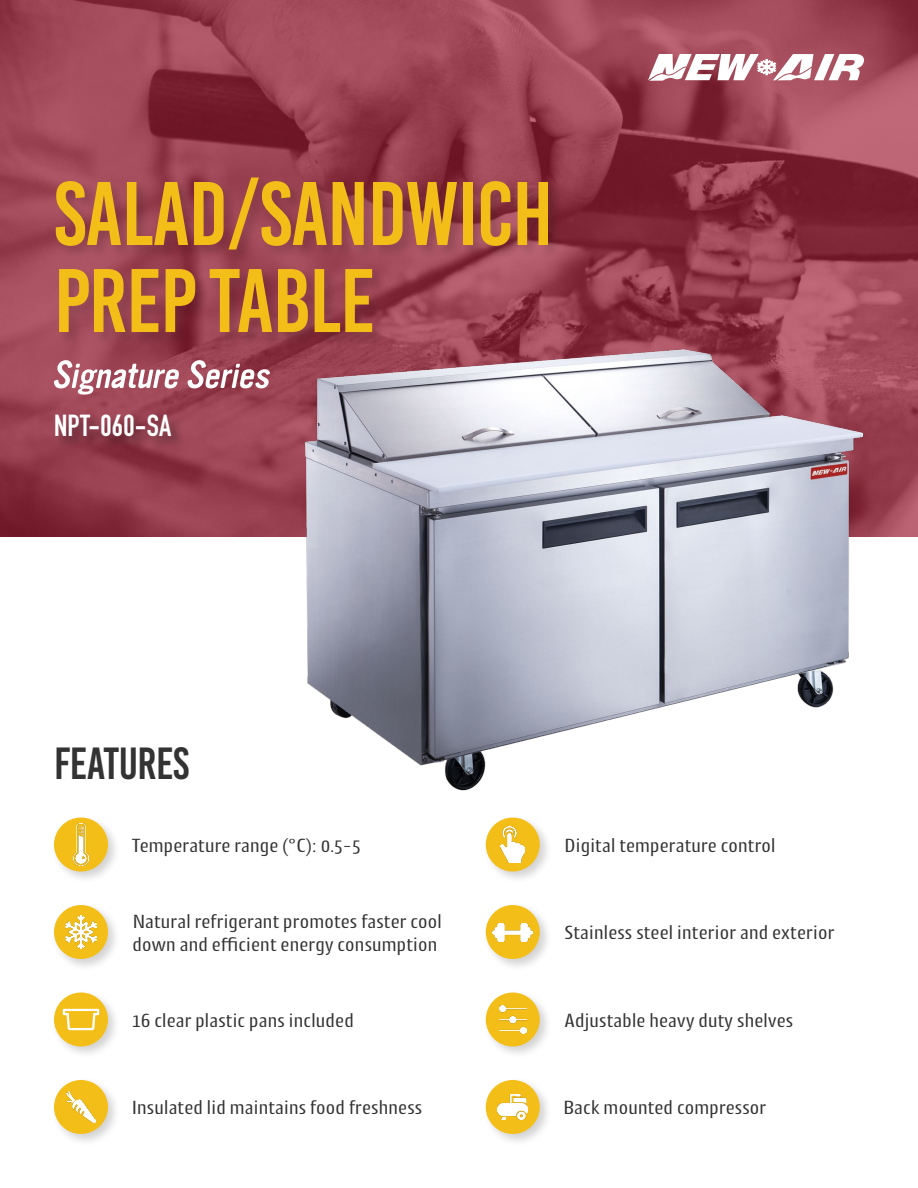
<style>
.page{position:relative;width:918px;height:1188px;background:#fff}
.page>*{position:absolute;margin:0;border:0;box-sizing:border-box;transform-origin:0 0}
.t1{font:90px/87px "Bebas Kai";letter-spacing:-.01em;color:#f4be18}
.t2{font:45px "Bebas Kai";letter-spacing:-.01em;color:#333}
.t3{font:700 30px "DIN Condensed";letter-spacing:.01em;color:#fff}
.t4{font:19.5px/22.5px "Cantiga";color:#333}
</style>
<div class="page">
<svg style="left:0;top:0;width:918px;height:537px;background:#98404f"></svg>
<div style="left:55px;top:176px;width:508px;height:171px;background:#000;opacity:.15"></div>
<div style="left:54px;top:413px;width:132px;height:38px;background:#000;opacity:.35"></div>
<div style="left:51px;top:814px;width:70px;height:70px;background:#000;opacity:.18"></div>
<div style="left:54px;top:818px;width:54px;height:54px;background:#f4be18;border-radius:50%"></div>
<img style="left:73px;top:824px;width:16px;height:42px">
<div style="left:51px;top:902px;width:70px;height:70px;background:#000;opacity:.18"></div>
<div style="left:54px;top:905px;width:54px;height:54px;background:#f4be18;border-radius:50%"></div>
<img style="left:66px;top:915px;width:30px;height:34px">
<div style="left:483px;top:814px;width:69px;height:70px;background:#000;opacity:.18"></div>
<div style="left:486px;top:818px;width:54px;height:54px;background:#f4be18;border-radius:50%"></div>
<img style="left:501px;top:826px;width:24px;height:37px">
<div style="left:483px;top:989px;width:69px;height:70px;background:#000;opacity:.18"></div>
<div style="left:486px;top:993px;width:54px;height:54px;background:#f4be18;border-radius:50%"></div>
<img style="left:499px;top:1006px;width:27px;height:28px">
<div style="left:483px;top:902px;width:69px;height:70px;background:#000;opacity:.18"></div>
<div style="left:486px;top:905px;width:54px;height:54px;background:#f4be18;border-radius:50%"></div>
<img style="left:493px;top:923px;width:40px;height:18px">
<svg style="left:54px;top:360px;width:125px;height:35px"></svg>
<svg style="left:187px;top:360px;width:83px;height:28px"></svg>
<svg style="left:648px;top:54px;width:216px;height:27px"></svg>
<div style="left:51px;top:1077px;width:70px;height:70px;background:#000;opacity:.18"></div>
<div style="left:54px;top:1080px;width:54px;height:54px;background:#f4be18;border-radius:50%"></div>
<img style="left:66px;top:1091px;width:30px;height:32px">
<div style="left:51px;top:989px;width:70px;height:70px;background:#000;opacity:.18"></div>
<div style="left:54px;top:993px;width:54px;height:54px;background:#f4be18;border-radius:50%"></div>
<svg style="left:62px;top:1008px;width:38px;height:23px"></svg>
<img style="left:270px;top:333px;width:614px;height:458px">
<div style="left:483px;top:1077px;width:69px;height:70px;background:#000;opacity:.18"></div>
<div style="left:486px;top:1080px;width:54px;height:54px;background:#f4be18;border-radius:50%"></div>
<img style="left:498px;top:1094px;width:30px;height:26px">
<h1 class="t1" style="left:54px;top:171px;width:501px">SALAD/SANDWICH<br>PREP TABLE</h1>
<h3 class="t3" style="left:54px;top:405px;width:119px">NPT-060-SA</h3>
<h2 class="t2" style="left:54px;top:739px;width:137px">FEATURES</h2>
<p class="t4" style="left:131px;top:833px;width:231px">Temperature range (°C): 0.5-5</p>
<p class="t4" style="left:132px;top:910px;width:311px">Natural refrigerant promotes faster cool down and efficient energy consumption</p>
<p class="t4" style="left:131px;top:1008px;width:224px">16 clear plastic pans included</p>
<p class="t4" style="left:131px;top:1096px;width:293px">Insulated lid maintains food freshness</p>
<p class="t4" style="left:564px;top:833px;width:213px">Digital temperature control</p>
<p class="t4" style="left:564px;top:921px;width:272px">Stainless steel interior and exterior</p>
<p class="t4" style="left:564px;top:1008px;width:231px">Adjustable heavy duty shelves</p>
<p class="t4" style="left:563px;top:1096px;width:205px">Back mounted compressor</p>
</div>
